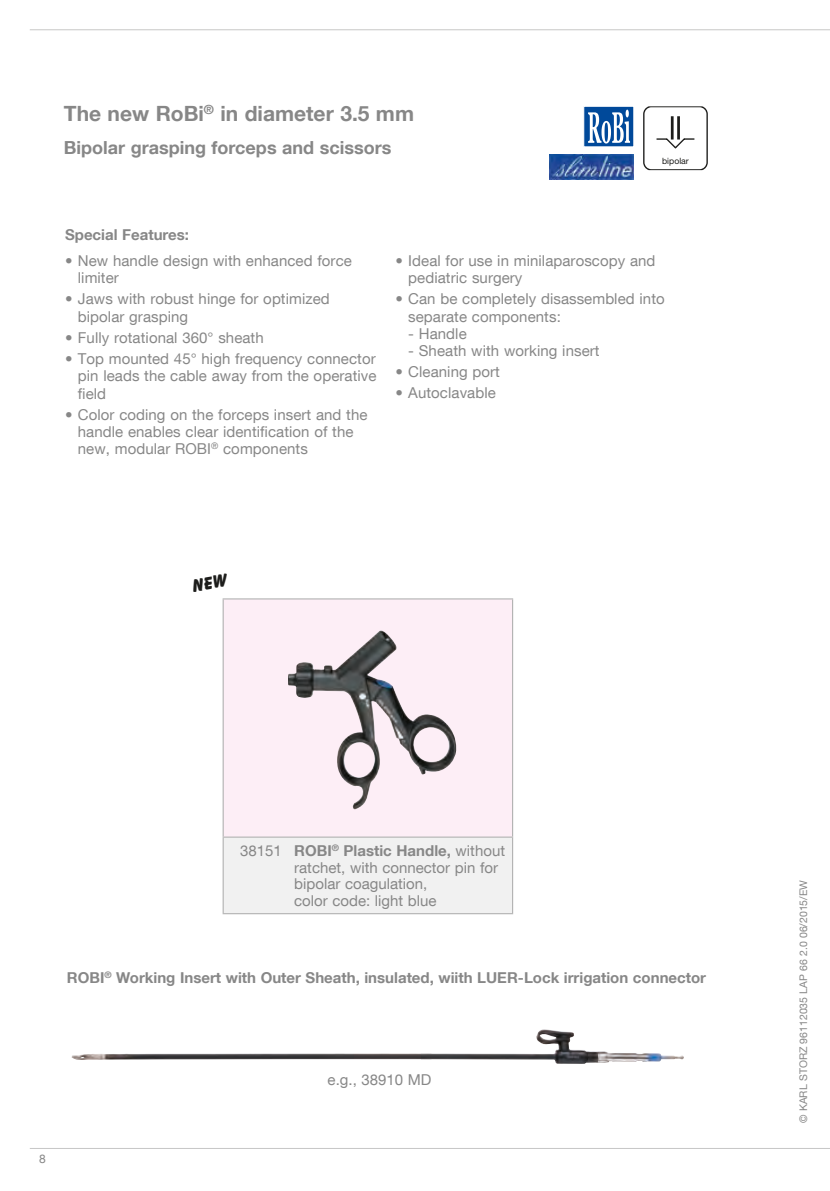
<style>
.page{position:relative;width:830px;height:1191px;background:#fff}
.page>*{position:absolute;margin:0;border:0;box-sizing:border-box;transform-origin:0 0}
.t1{font:700 21px "KS Helvetica Neue";color:#878787}
.t2{font:700 18px "KS Helvetica Neue";color:#878787}
.t3{font:15px/17.1px "KS Helvetica Neue";letter-spacing:.005em;color:#878787}
.t4{font:700 15px "KS Helvetica Neue";color:#878787}
.t5{font:12px "KS Helvetica Neue";color:#878787}
.t6{font:10.5px "KS Helvetica Neue";color:#878787}
.t7{font:8.7px "Helvetica Neue";color:#1d1d1b}
.s1{font-weight:700}
</style>
<div class="page">
<hr style="left:30px;top:29px;width:799px;height:1px;background:#c7c7c6">
<hr style="left:30px;top:1148px;width:799px;height:1px;background:#c7c7c6">
<img style="left:71px;top:1053px;width:349px;height:7px">
<div style="left:223px;top:599px;width:289px;height:238px;background:#fdeef6"></div>
<div style="left:223px;top:837px;width:289px;height:76px;background:#f1f1f1"></div>
<hr style="left:222px;top:598px;width:291px;height:1px;background:#b2b2b2">
<hr style="left:222px;top:599px;width:2px;height:237px;background:#b2b2b2">
<hr style="left:512px;top:599px;width:1px;height:237px;background:#b2b2b2">
<hr style="left:222px;top:836px;width:291px;height:1px;background:#b2b2b2">
<hr style="left:222px;top:837px;width:2px;height:76px;background:#b2b2b2">
<hr style="left:512px;top:837px;width:1px;height:76px;background:#b2b2b2">
<hr style="left:222px;top:913px;width:291px;height:1px;background:#b2b2b2">
<img style="left:288px;top:630px;width:169px;height:180px">
<div style="left:583px;top:106px;width:50px;height:41px;background:#00499a;border:1px solid #fff"></div>
<svg style="left:588px;top:110px;width:41px;height:33px"></svg>
<img style="left:420px;top:1029px;width:263px;height:34px">
<svg style="left:643px;top:106px;width:64px;height:64px"></svg>
<hr style="left:670px;top:116px;width:3px;height:23px;background:#1d1d1b">
<hr style="left:676px;top:116px;width:3px;height:23px;background:#1d1d1b">
<img style="left:549px;top:154px;width:83px;height:25px">
<h1 class="t1" style="left:64px;top:101px;width:351px">The new RoBi<sup>®</sup> in diameter 3.5 mm</h1>
<p class="t2" style="left:64px;top:136px;width:329px">Bipolar grasping forceps and scissors</p>
<p class="t7" style="left:661px;top:156px;width:28px">bipolar</p>
<p class="t4" style="left:65px;top:225px;width:125px">Special Features:</p>
<p class="t3" style="left:78px;top:252px;width:275px;text-indent:-13px"><span class="s1">•</span> New handle design with enhanced force limiter</p>
<p class="t3" style="left:78px;top:290px;width:253px;text-indent:-13px"><span class="s1">•</span> Jaws with robust hinge for optimized bipolar grasping</p>
<p class="t3" style="left:65px;top:329px;width:200px"><span class="s1">•</span> Fully rotational 360° sheath</p>
<p class="t3" style="left:78px;top:350px;width:300px;text-align:justify;text-indent:-13px"><span class="s1">•</span> Top mounted 45° high frequency connector pin leads the cable away from the operative field</p>
<p class="t3" style="left:78px;top:405px;width:291px;text-indent:-13px"><span class="s1">•</span> Color coding on the forceps insert and the handle enables clear identification of the new, modular ROBI<sup>®</sup> components</p>
<p class="t3" style="left:408px;top:252px;width:248px;text-indent:-13px"><span class="s1">•</span> Ideal for use in minilaparoscopy and pediatric surgery</p>
<p class="t3" style="left:408px;top:290px;width:258px;text-indent:-13px"><span class="s1">•</span> Can be completely disassembled into separate components:</p>
<p class="t3" style="left:408px;top:324px;width:60px">- Handle</p>
<p class="t3" style="left:408px;top:341px;width:193px">- Sheath with working insert</p>
<p class="t3" style="left:395px;top:363px;width:106px"><span class="s1">•</span> Cleaning port</p>
<p class="t3" style="left:395px;top:384px;width:102px"><span class="s1">•</span> Autoclavable</p>
<p class="t3" style="left:294px;top:842px;width:212px;line-height:16.5px;text-indent:-54px">38151 <span class="s1">ROBI</span><sup>®</sup> <span class="s1">Plastic Handle,</span> without ratchet, with connector pin for bipolar coagulation,<br>color code: light blue</p>
<p class="t4" style="left:67px;top:967px;width:640px">ROBI<sup>®</sup> Working Insert with Outer Sheath, insulated, wiith LUER-Lock irrigation connector</p>
<p class="t5" style="left:39px;top:1151px;width:8px">8</p>
<p class="t3" style="left:327px;top:1070px;width:105px">e.g., 38910 MD</p>
<p class="t6" style="left:796px;top:1123px;width:244px;rotate:-90deg">© KARL STORZ 96112035 LAP 66 2.0 06/2015/EW</p>
</div>
